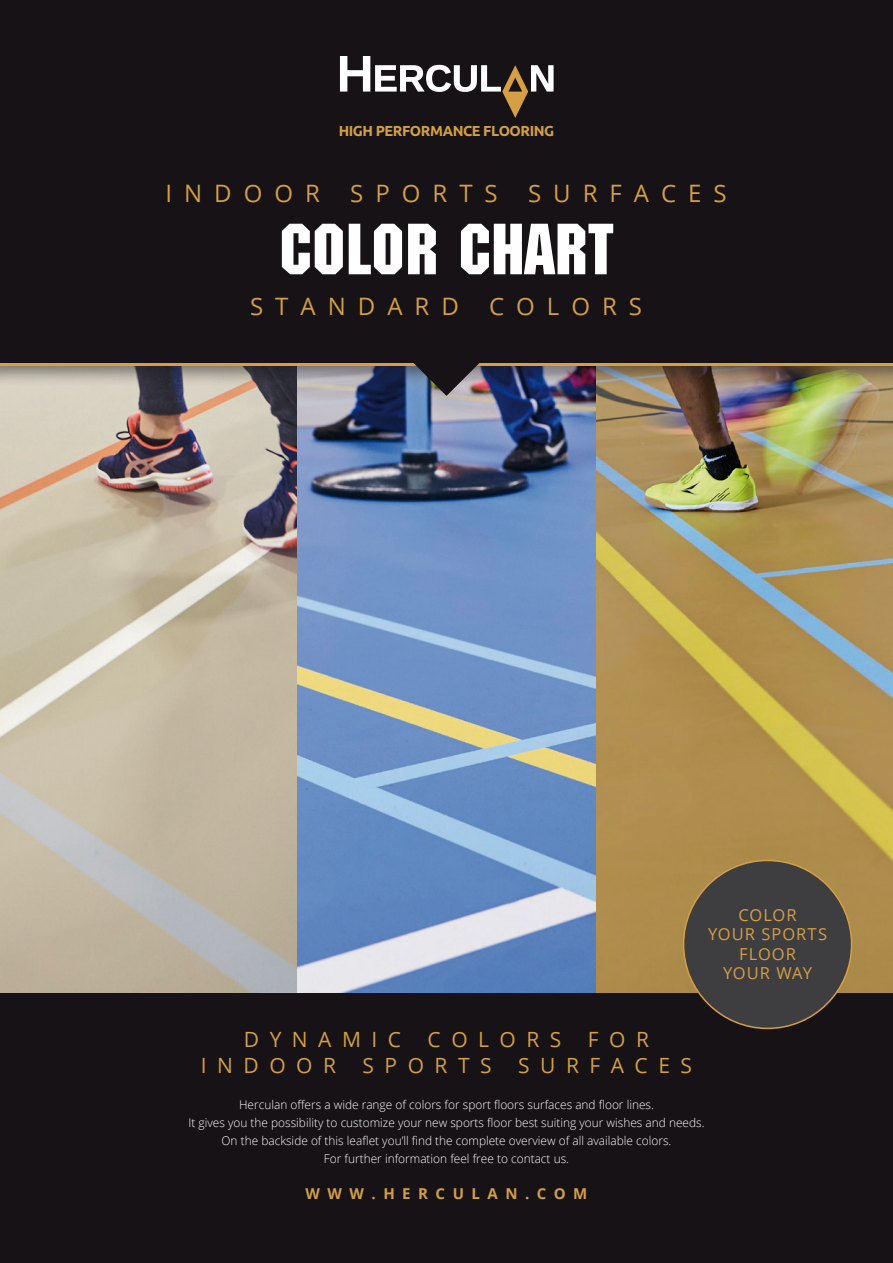
<style>
.page{position:relative;width:893px;height:1263px;background:#fff}
.page>*{position:absolute;margin:0;border:0;box-sizing:border-box;transform-origin:0 0}
.t1{font:70.5px "Machine Std";color:#fff}
.t2{font:24px "Open Sans";letter-spacing:.5em;color:#d49f45}
.t3{font:21px "Open Sans";letter-spacing:.5em;color:#d49f45}
.t4{font:16.5px/19.5px "Open Sans";letter-spacing:.065em;color:#d49f45;text-align:center}
.t5{font:700 15px "Open Sans";letter-spacing:.5em;color:#d49f45}
.t6{font:700 14.4px "Ubuntu";letter-spacing:-.03em;color:#d49f45}
.t7{font:300 12px/18px "Open Sans";color:#fff;text-align:center}
</style>
<div class="page">
<div style="left:0;top:993px;width:893px;height:270px;background:#161215"></div>
<img style="left:0;top:386px;width:893px;height:607px">
<div style="left:0;top:0;width:893px;height:386px;background:#1a171c;opacity:.5"></div>
<div style="left:0;top:0;width:893px;height:364px;background:#161215"></div>
<hr style="left:0;top:364px;width:893px;height:2px;background:#d49f45">
<img style="left:366px;top:363px;width:161px;height:33px">
<div style="left:684px;top:860px;width:167px;height:168px;background:#3e3e40;border-radius:50%"></div>
<svg style="left:340px;top:56px;width:214px;height:62px"></svg>
<p class="t6" style="left:339px;top:122px;width:217px">HIGH PERFORMANCE FLOORING</p>
<h2 class="t2" style="left:165px;top:177px;width:156px">INDOOR</h2>
<h2 class="t2" style="left:350px;top:177px;width:149px">SPORTS</h2>
<h2 class="t2" style="left:528px;top:177px;width:200px">SURFACES</h2>
<h1 class="t1" style="left:279px;top:208px;width:336px">COLOR CHART</h1>
<h2 class="t2" style="left:250px;top:289px;width:210px">STANDARD</h2>
<h2 class="t2" style="left:489px;top:289px;width:154px">COLORS</h2>
<h3 class="t4" style="left:708px;top:904px;width:121px">COLOR<br>YOUR SPORTS<br>FLOOR<br>YOUR WAY</h3>
<h3 class="t3" style="left:244px;top:1025px;width:159px">DYNAMIC</h3>
<h3 class="t3" style="left:428px;top:1025px;width:135px">COLORS</h3>
<h3 class="t3" style="left:588px;top:1025px;width:63px">FOR</h3>
<h3 class="t3" style="left:201px;top:1051px;width:137px">INDOOR</h3>
<h3 class="t3" style="left:363px;top:1051px;width:131px">SPORTS</h3>
<h3 class="t3" style="left:518px;top:1051px;width:175px">SURFACES</h3>
<p class="t7" style="left:188px;top:1095px;width:517px">Herculan offers a wide range of colors for sport floors surfaces and floor lines.<br>It gives you the possibility to customize your new sports floor best suiting your wishes and needs.<br>On the backside of this leaflet you’ll find the complete overview of all available colors.<br>For further information feel free to contact us.</p>
<p class="t5" style="left:306px;top:1183px;width:283px">WWW.HERCULAN.COM</p>
</div>
